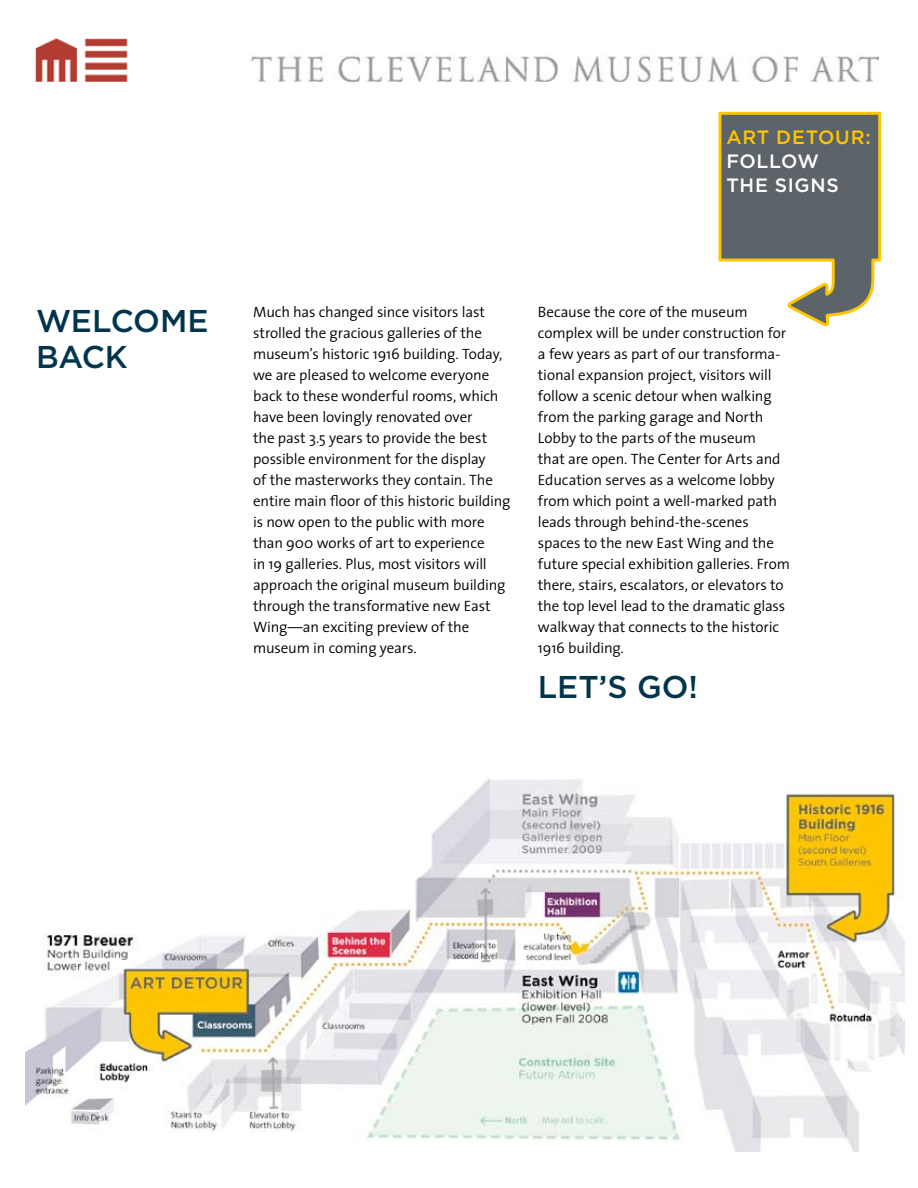
<style>
.page{position:relative;width:918px;height:1188px;background:#fff}
.page>*{position:absolute;margin:0;border:0;box-sizing:border-box;transform-origin:0 0}
.t1{font:500 31.5px/36px "Gotham";letter-spacing:-.005em;color:#00354c}
.t2{font:500 19.35px/24.2px "Gotham";letter-spacing:.03em;color:#fff}
.t3{font:500 19.35px "Gotham";letter-spacing:.035em;color:#fdc600}
.t4{font:300 15px/21px "The Sans";letter-spacing:-.005em;color:#000}
</style>
<div class="page">
<img style="left:26px;top:779px;width:879px;height:373px">
<svg style="left:718px;top:111px;width:164px;height:214px"></svg>
<img style="left:250px;top:55px;width:629px;height:26px">
<img style="left:35px;top:38px;width:93px;height:43px">
<h1 class="t1" style="left:36px;top:302px;width:174px">WELCOME<br>BACK</h1>
<p class="t3" style="left:727px;top:126px;width:146px">ART DETOUR:</p>
<p class="t2" style="left:727px;top:149px;width:114px">FOLLOW<br>THE SIGNS</p>
<p class="t4" style="left:253px;top:301px;width:259px">Much has changed since visitors last strolled the gracious galleries of the museum’s historic 1916 building. Today, we are pleased to welcome everyone back to these wonderful rooms, which have been lovingly renovated over<br>the past 3.5 years to provide the best possible environment for the display<br>of the masterworks they contain. The entire main floor of this historic building is now open to the public with more than 900 works of art to experience<br>in 19 galleries. Plus, most visitors will approach the original museum building through the transformative new East Wing—an exciting preview of the museum in coming years.</p>
<p class="t4" style="left:538px;top:301px;width:254px">Because the core of the museum complex will be under construction for a few years as part of our transforma&shy;tional expansion project, visitors will follow a scenic detour when walking from the parking garage and North Lobby to the parts of the museum<br>that are open. The Center for Arts and Education serves as a welcome lobby from which point a well-marked path leads through behind-the-scenes spaces to the new East Wing and the future special exhibition galleries. From there, stairs, escalators, or elevators to the top level lead to the dramatic glass walkway that connects to the historic 1916 building.</p>
<h1 class="t1" style="left:538px;top:668px;width:161px">LET’S GO!</h1>
</div>
